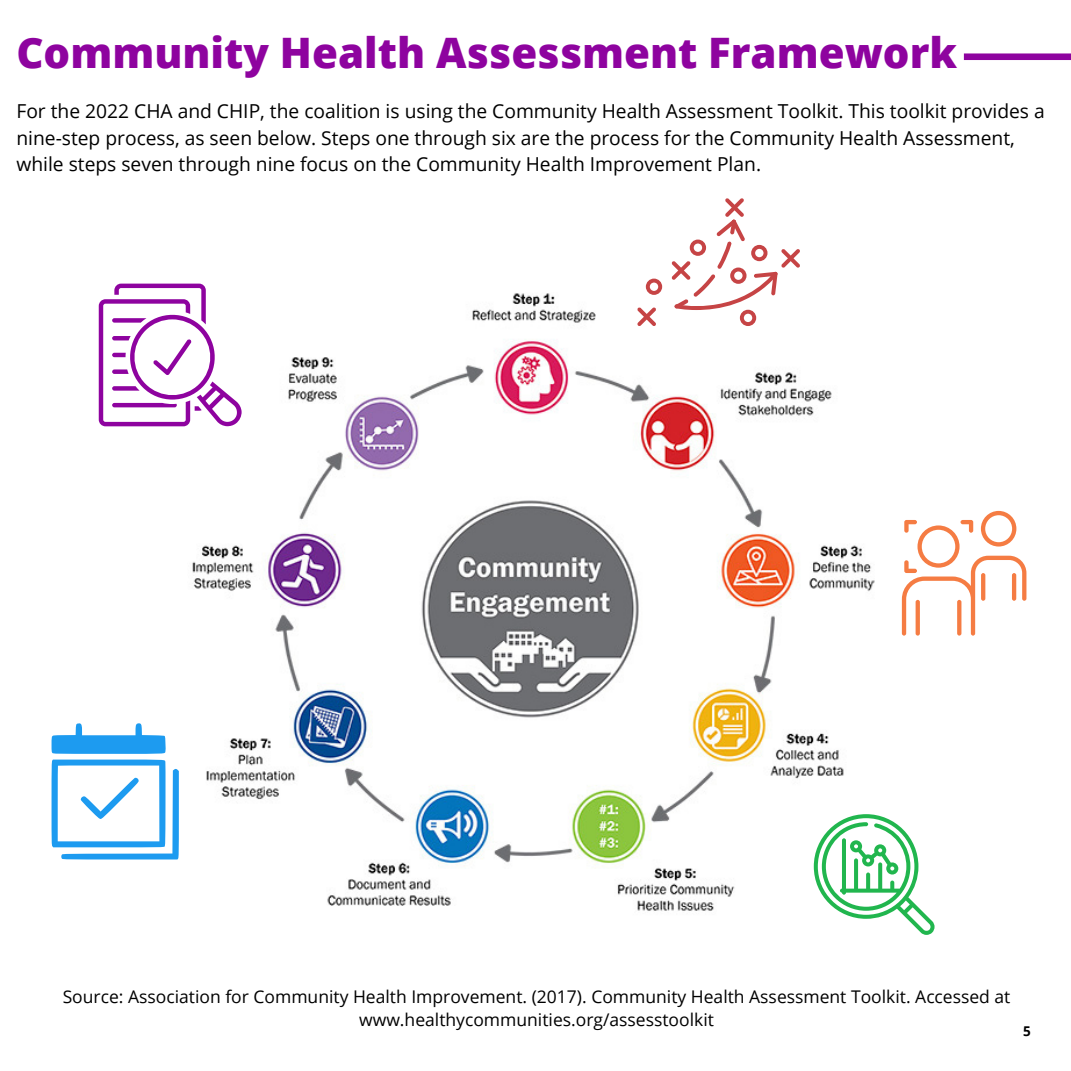
<style>
.page{position:relative;width:1071px;height:1071px;background:#fff}
.page>*{position:absolute;margin:0;border:0;box-sizing:border-box;transform-origin:0 0}
.t1{font:800 42px "Open Sans";color:#8e039f}
.t2{font:19.25px/26.2px "Open Sans";color:#000}
.t3{font:17.5px/23.6px "Open Sans";color:#000;text-align:center}
.t4{font:700 13.47px "Open Sans";color:#000}
</style>
<div class="page">
<div style="left:964px;top:53px;width:107px;height:7px;background:#8e039f"></div>
<img style="left:188px;top:283px;width:687px;height:628px">
<svg style="left:99px;top:284px;width:143px;height:142px"></svg>
<svg style="left:902px;top:511px;width:124px;height:125px"></svg>
<svg style="left:52px;top:723px;width:127px;height:136px"></svg>
<svg style="left:814px;top:814px;width:121px;height:121px"></svg>
<svg style="left:637px;top:307px;width:19px;height:19px"></svg>
<svg style="left:646px;top:279px;width:16px;height:16px"></svg>
<svg style="left:672px;top:198px;width:128px;height:128px"></svg>
<p class="t1" style="left:16px;top:23px;width:942px">Community Health Assessment Framework</p>
<p class="t2" style="left:16px;top:98px;width:1030px">For the 2022 CHA and CHIP, the coalition is using the Community Health Assessment Toolkit. This toolkit provides a nine-step process, as seen below. Steps one through six are the process for the Community Health Assessment, while steps seven through nine focus on the Community Health Improvement Plan.</p>
<p class="t3" style="left:63px;top:984px;width:949px">Source: Association for Community Health Improvement. (2017). Community Health Assessment Toolkit. Accessed at www.healthycommunities.org/assesstoolkit</p>
<p class="t4" style="left:1023px;top:1021px;width:9px">5</p>
</div>
